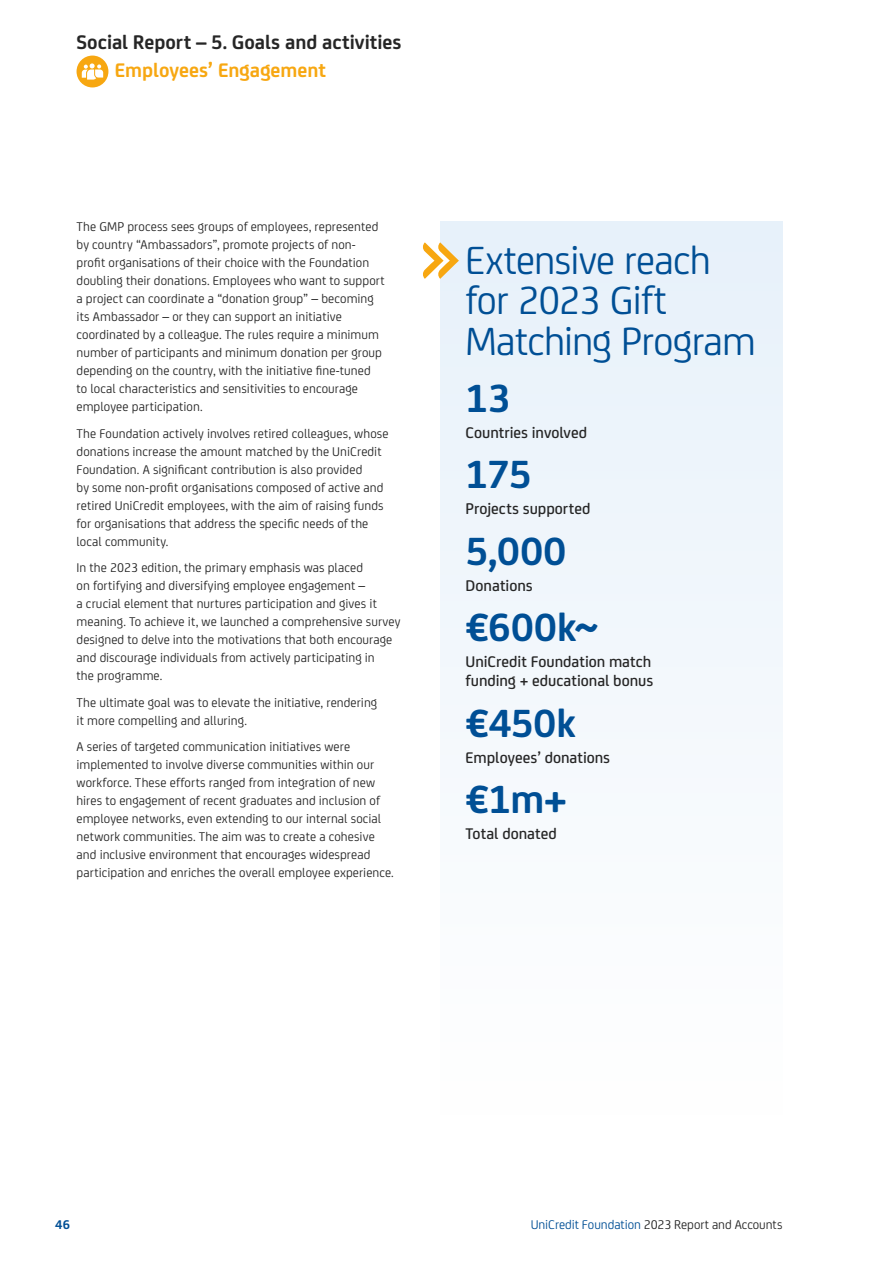
<style>
.page{position:relative;width:893px;height:1263px;background:#fff}
.page>*{position:absolute;margin:0;border:0;box-sizing:border-box;transform-origin:0 0}
.t1{font:42px/40.5px "Uni Credit";letter-spacing:-.02em;color:#004f95}
.t2{font:700 42px "Uni Credit";letter-spacing:.005em;color:#004f95}
.t3{font:700 21px "Uni Credit";color:#262626}
.t4{font:700 21px "Uni Credit";color:#f7a711}
.t5{font:500 16.5px/19.5px "Uni Credit";color:#262626}
.t6{font:13.5px/18px "Uni Credit";letter-spacing:.005em;color:#262626}
.t7{font:700 13.5px "Uni Credit";color:#004f95}
.s1{color:#004f95}
</style>
<div class="page">
<div style="left:440px;top:221px;width:342px;height:978px;background:#f4f8fc"></div>
<div style="left:77px;top:56px;width:31px;height:31px;background:#f7a711;border-radius:50%"></div>
<svg style="left:82px;top:63px;width:21px;height:17px"></svg>
<svg style="left:423px;top:242px;width:36px;height:37px"></svg>
<h2 class="t3" style="left:77px;top:26px;width:326px">Social Report – 5. Goals and activities</h2>
<h2 class="t4" style="left:115px;top:54px;width:213px">Employees’ Engagement</h2>
<p class="t6" style="left:77px;top:217px;width:310px">The GMP process sees groups of employees, represented by country “Ambassadors”, promote projects of non&shy;profit organisations of their choice with the Foundation doubling their donations. Employees who want to support a project can coordinate a “donation group” – becoming its Ambassador – or they can support an initiative coordinated by a colleague. The rules require a minimum number of participants and minimum donation per group depending on the country, with the initiative fine-tuned to local characteristics and sensitivities to encourage employee participation.</p>
<p class="t6" style="left:77px;top:423px;width:314px">The Foundation actively involves retired colleagues, whose donations increase the amount matched by the UniCredit Foundation. A significant contribution is also provided<br>by some non-profit organisations composed of active and retired UniCredit employees, with the aim of raising funds for organisations that address the specific needs of the local community.</p>
<p class="t6" style="left:77px;top:558px;width:326px">In the 2023 edition, the primary emphasis was placed<br>on fortifying and diversifying employee engagement –<br>a crucial element that nurtures participation and gives it meaning. To achieve it, we launched a comprehensive survey designed to delve into the motivations that both encourage and discourage individuals from actively participating in<br>the programme.</p>
<p class="t6" style="left:77px;top:692px;width:302px">The ultimate goal was to elevate the initiative, rendering it more compelling and alluring.</p>
<p class="t6" style="left:77px;top:737px;width:319px">A series of targeted communication initiatives were implemented to involve diverse communities within our workforce. These efforts ranged from integration of new hires to engagement of recent graduates and inclusion of employee networks, even extending to our internal social network communities. The aim was to create a cohesive and inclusive environment that encourages widespread participation and enriches the overall employee experience.</p>
<h1 class="t1" style="left:465px;top:237px;width:292px">Extensive reach for 2023 Gift<br>Matching Program</h1>
<h1 class="t2" style="left:466px;top:367px;width:46px">13</h1>
<p class="t5" style="left:466px;top:421px;width:123px">Countries involved</p>
<h1 class="t2" style="left:466px;top:443px;width:67px">175</h1>
<p class="t5" style="left:466px;top:498px;width:126px">Projects supported</p>
<h1 class="t2" style="left:466px;top:519px;width:102px">5,000</h1>
<p class="t5" style="left:466px;top:574px;width:69px">Donations</p>
<h1 class="t2" style="left:466px;top:596px;width:134px">€600k~</h1>
<p class="t5" style="left:466px;top:651px;width:189px">UniCredit Foundation match funding + educational bonus</p>
<h1 class="t2" style="left:466px;top:692px;width:111px">€450k</h1>
<p class="t5" style="left:466px;top:747px;width:146px">Employees’ donations</p>
<h1 class="t2" style="left:466px;top:768px;width:103px">€1m+</h1>
<p class="t5" style="left:466px;top:823px;width:93px">Total donated</p>
<p class="t7" style="left:55px;top:1214px;width:16px">46</p>
<p class="t6" style="left:531px;top:1215px;width:253px"><span class="s1">UniCredit Foundation</span> 2023 Report and Accounts</p>
</div>
